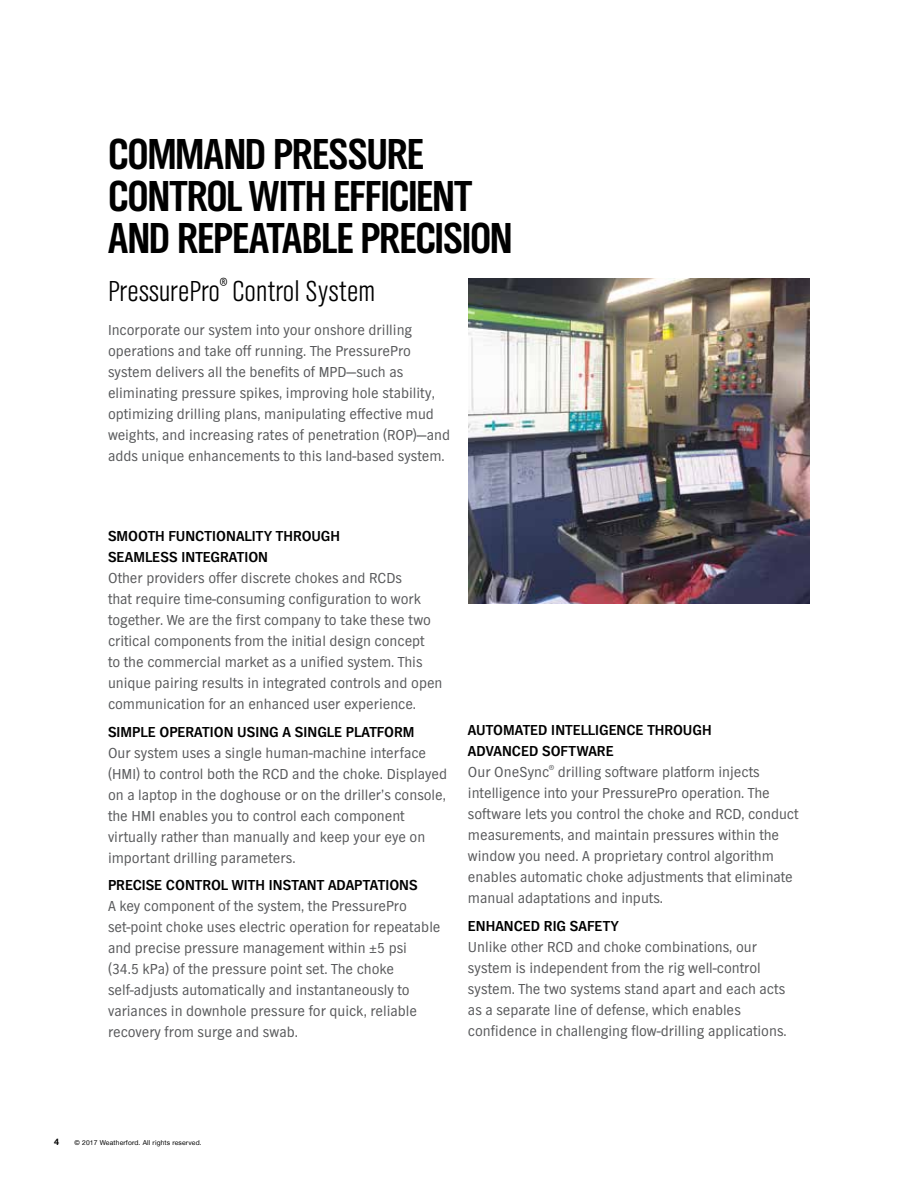
<style>
.page{position:relative;width:918px;height:1188px;background:#fff}
.page>*{position:absolute;margin:0;border:0;box-sizing:border-box;transform-origin:0 0}
.t1{font:45px/42px "TV Nord EF Bold Con";letter-spacing:-.02em;color:#000}
.t2{font:30px "TV Nord EF Light Con";color:#000}
.t3{font:15px/21px "TV Nord EF";color:#58595b}
.t4{font:700 15px/21px "TV Nord EF";color:#000}
.t5{font:700 9px "Helvetica Neue LT";color:#000}
.t6{font:6.75px "Helvetica Neue LT";letter-spacing:.025em;color:#000}
.s1{font-weight:700;color:#000}
</style>
<div class="page">
<img style="left:468px;top:279px;width:342px;height:324px">
<h1 class="t1" style="left:108px;top:134px;width:406px">COMMAND PRESSURE<br>CONTROL WITH EFFICIENT<br>AND REPEATABLE PRECISION</h1>
<h2 class="t2" style="left:108px;top:276px;width:269px">PressurePro<sup>®</sup> Control System</h2>
<p class="t3" style="left:108px;top:320px;width:344px">Incorporate our system into your onshore drilling operations and take off running. The PressurePro system delivers all the benefits of MPD—such as eliminating pressure spikes, improving hole stability, optimizing drilling plans, manipulating effective mud weights, and increasing rates of penetration (ROP)—and adds unique enhancements to this land-based system.</p>
<p class="t4" style="left:108px;top:526px;width:234px">SMOOTH FUNCTIONALITY THROUGH<br>SEAMLESS INTEGRATION</p>
<p class="t3" style="left:108px;top:568px;width:336px">Other providers offer discrete chokes and RCDs<br>that require time-consuming configuration to work together. We are the first company to take these two critical components from the initial design concept<br>to the commercial market as a unified system. This unique pairing results in integrated controls and open communication for an enhanced user experience.</p>
<p class="t4" style="left:108px;top:722px;width:308px">SIMPLE OPERATION USING A SINGLE PLATFORM</p>
<p class="t3" style="left:108px;top:743px;width:341px">Our system uses a single human-machine interface (HMI) to control both the RCD and the choke. Displayed on a laptop in the doghouse or on the driller’s console, the HMI enables you to control each component virtually rather than manually and keep your eye on important drilling parameters.</p>
<p class="t4" style="left:108px;top:875px;width:311px">PRECISE CONTROL WITH INSTANT ADAPTATIONS</p>
<p class="t3" style="left:108px;top:896px;width:334px">A key component of the system, the PressurePro set-point choke uses electric operation for repeatable and precise pressure management within ±5 psi (34.5 kPa) of the pressure point set. The choke self-adjusts automatically and instantaneously to variances in downhole pressure for quick, reliable recovery from surge and swab.</p>
<p class="t3" style="left:468px;top:720px;width:332px"><span class="s1">AUTOMATED INTELLIGENCE THROUGH<br>ADVANCED SOFTWARE<br></span>Our OneSync<sup>®</sup> drilling software platform injects intelligence into your PressurePro operation. The software lets you control the choke and RCD, conduct measurements, and maintain pressures within the window you need. A proprietary control algorithm enables automatic choke adjustments that eliminate manual adaptations and inputs.</p>
<p class="t4" style="left:468px;top:916px;width:152px">ENHANCED RIG SAFETY</p>
<p class="t3" style="left:468px;top:937px;width:320px">Unlike other RCD and choke combinations, our system is independent from the rig well-control system. The two systems stand apart and each acts as a separate line of defense, which enables confidence in challenging flow-drilling applications.</p>
<p class="t5" style="left:54px;top:1136px;width:7px">4</p>
<p class="t6" style="left:75px;top:1138px;width:129px">© 2017 Weatherford. All rights reserved.</p>
</div>
